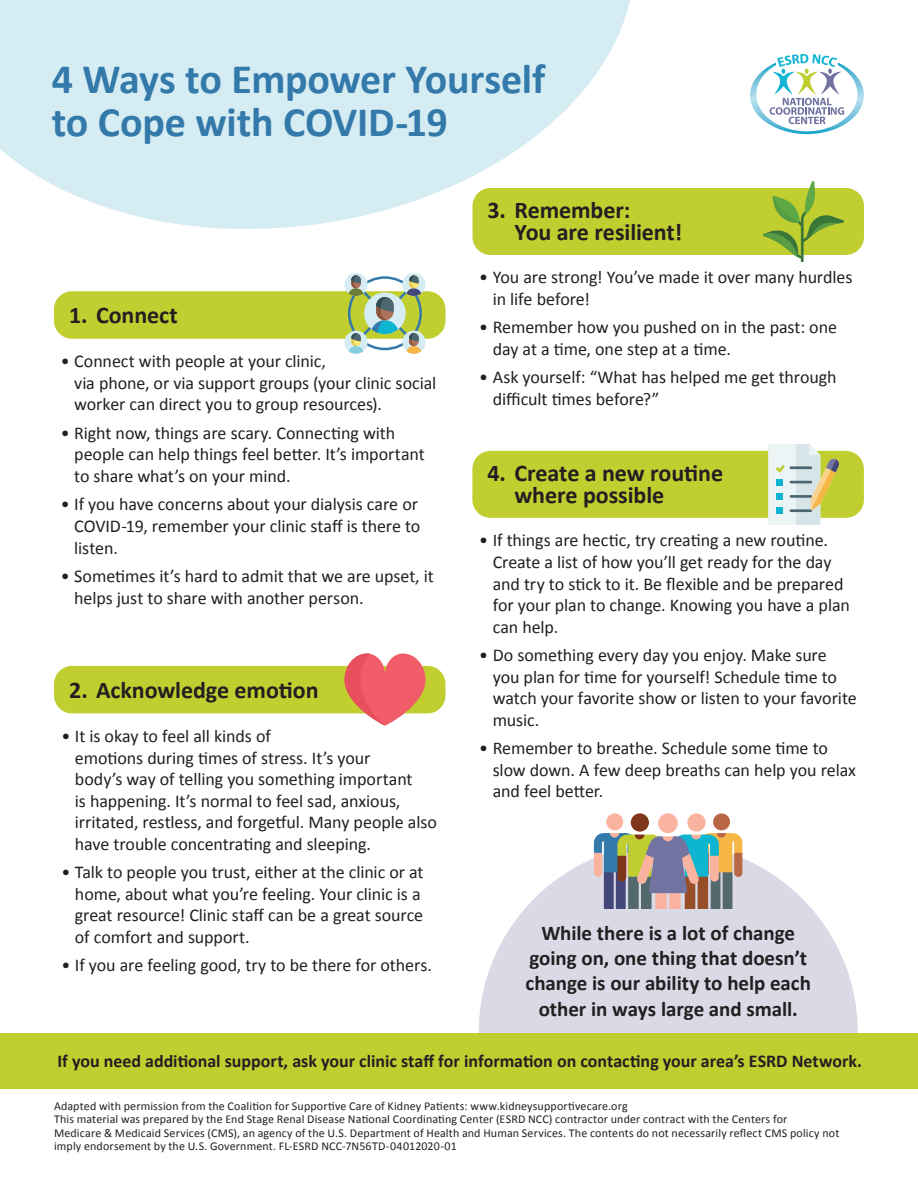
<style>
.page{position:relative;width:918px;height:1188px;background:#fff}
.page>*{position:absolute;margin:0;border:0;box-sizing:border-box;transform-origin:0 0}
.t1{font:700 42px/43.5px "Calibri";letter-spacing:-.005em;color:#3379aa}
.t2{font:700 24px/22.5px "Calibri";letter-spacing:-.005em;color:#231f20}
.t3{font:700 21px/25.2px "Calibri";letter-spacing:-.005em;color:#231f20;text-align:center}
.t4{font:18px/21.6px "Calibri";letter-spacing:-.005em;color:#231f20}
.t5{font:700 18px "Calibri";color:#231f20}
.t6{font:12px/13.5px "Calibri";letter-spacing:.01em;color:#231f20}
</style>
<div class="page">
<div style="left:472px;top:451px;width:392px;height:67px;background:#c0ce30;border-radius:18px"></div>
<div style="left:472px;top:188px;width:392px;height:67px;background:#c0ce30;border-radius:18px"></div>
<div style="left:54px;top:291px;width:392px;height:48px;background:#c0ce30;border-radius:18px"></div>
<div style="left:54px;top:666px;width:392px;height:47px;background:#c0ce30;border-radius:18px"></div>
<svg style="left:479px;top:843px;width:379px;height:190px;fill:#dad9e6"></svg>
<svg style="left:0;top:0;width:630px;height:250px;fill:#d6ecf3"></svg>
<div style="left:0;top:1033px;width:918px;height:56px;background:#c0ce30"></div>
<svg style="left:750px;top:54px;width:114px;height:80px"></svg>
<div style="left:345px;top:273px;width:23px;height:23px;background:#d6ecf3;border-radius:50%"></div>
<div style="left:402px;top:273px;width:24px;height:23px;background:#d6ecf3;border-radius:50%"></div>
<div style="left:345px;top:331px;width:23px;height:23px;background:#d6ecf3;border-radius:50%"></div>
<svg style="left:402px;top:331px;width:24px;height:23px"></svg>
<svg style="left:348px;top:275px;width:74px;height:79px"></svg>
<svg style="left:345px;top:654px;width:81px;height:72px"></svg>
<svg style="left:768px;top:444px;width:72px;height:81px"></svg>
<div style="left:616px;top:867px;width:10px;height:50px;background:#44477b;border-radius:5px"></div>
<div style="left:604px;top:867px;width:10px;height:50px;background:#44477b;border-radius:5px"></div>
<div style="left:723px;top:867px;width:9px;height:50px;background:#54696e;border-radius:5px"></div>
<div style="left:711px;top:867px;width:9px;height:50px;background:#54696e;border-radius:5px"></div>
<div style="left:698px;top:871px;width:10px;height:53px;background:#974f29;border-radius:5px"></div>
<div style="left:685px;top:871px;width:10px;height:53px;background:#974f29;border-radius:5px"></div>
<div style="left:641px;top:871px;width:11px;height:53px;background:#54696e;border-radius:5px"></div>
<div style="left:628px;top:871px;width:11px;height:53px;background:#54696e;border-radius:5px"></div>
<div style="left:655px;top:876px;width:12px;height:57px;background:#f9b39e;border-radius:6px"></div>
<div style="left:669px;top:876px;width:12px;height:57px;background:#f9b39e;border-radius:6px"></div>
<svg style="left:594px;top:813px;width:148px;height:80px"></svg>
<div style="left:550px;top:909px;width:235px;height:67px;background:#dad9e6"></div>
<svg style="left:763px;top:181px;width:81px;height:81px"></svg>
<h1 class="t1" style="left:52px;top:57px;width:495px">4 Ways to Empower Yourself to Cope with COVID-19</h1>
<h2 class="t2" style="left:514px;top:199px;width:169px;text-indent:-27px">3. Remember:<br>You are resilient!</h2>
<p class="t4" style="left:493px;top:267px;width:361px;text-indent:-14px">• You are strong! You’ve made it over many hurdles in life before!</p>
<p class="t4" style="left:493px;top:317px;width:346px;text-indent:-14px">• Remember how you pushed on in the past: one day at a time, one step at a time.</p>
<p class="t4" style="left:493px;top:367px;width:346px;text-indent:-14px">• Ask yourself: “What has helped me get through difficult times before?”</p>
<h2 class="t2" style="left:69px;top:304px;width:110px">1. Connect</h2>
<p class="t4" style="left:74px;top:351px;width:364px;text-indent:-14px">• Connect with people at your clinic,<br>via phone, or via support groups (your clinic social worker can direct you to group resources).</p>
<p class="t4" style="left:74px;top:422px;width:352px;text-indent:-14px">• Right now, things are scary. Connecting with people can help things feel better. It’s important to share what’s on your mind.</p>
<p class="t4" style="left:74px;top:494px;width:348px;text-indent:-14px">• If you have concerns about your dialysis care or<br>COVID-19, remember your clinic staff is there to listen.</p>
<p class="t4" style="left:74px;top:565px;width:361px;text-indent:-14px">• Sometimes it’s hard to admit that we are upset, it helps just to share with another person.</p>
<h2 class="t2" style="left:514px;top:462px;width:210px;text-indent:-27px">4. Create a new routine where possible</h2>
<p class="t4" style="left:493px;top:530px;width:359px;text-indent:-14px">• If things are hectic, try creating a new routine.<br>Create a list of how you’ll get ready for the day and try to stick to it. Be flexible and be prepared for your plan to change. Knowing you have a plan can help.</p>
<p class="t4" style="left:493px;top:644px;width:366px;text-indent:-14px">• Do something every day you enjoy. Make sure you plan for time for yourself! Schedule time to watch your favorite show or listen to your favorite music.</p>
<p class="t4" style="left:493px;top:738px;width:365px;text-indent:-14px">• Remember to breathe. Schedule some time to slow down. A few deep breaths can help you relax and feel better.</p>
<h2 class="t2" style="left:69px;top:679px;width:251px">2. Acknowledge emotion</h2>
<p class="t4" style="left:75px;top:725px;width:363px;text-indent:-14px">• It is okay to feel all kinds of<br>emotions during times of stress. It’s your<br>body’s way of telling you something important<br>is happening. It’s normal to feel sad, anxious, irritated, restless, and forgetful. Many people also have trouble concentrating and sleeping.</p>
<p class="t4" style="left:75px;top:862px;width:350px;text-indent:-14px">• Talk to people you trust, either at the clinic or at home, about what you’re feeling. Your clinic is a great resource! Clinic staff can be a great source of comfort and support.</p>
<p class="t4" style="left:61px;top:955px;width:372px">• If you are feeling good, try to be there for others.</p>
<p class="t3" style="left:526px;top:920px;width:287px">While there is a lot of change going on, one thing that doesn’t change is our ability to help each other in ways large and small.</p>
<p class="t5" style="left:57px;top:1050px;width:806px">If you need additional support, ask your clinic staff for information on contacting your area’s ESRD Network.</p>
<p class="t6" style="left:54px;top:1099px;width:787px">Adapted with permission from the Coalition for Supportive Care of Kidney Patients: www.kidneysupportivecare.org<br>This material was prepared by the End Stage Renal Disease National Coordinating Center (ESRD NCC) contractor under contract with the Centers for<br>Medicare &amp; Medicaid Services (CMS), an agency of the U.S. Department of Health and Human Services. The contents do not necessarily reflect CMS policy not imply endorsement by the U.S. Government. FL-ESRD NCC-7N56TD-04012020-01</p>
</div>
